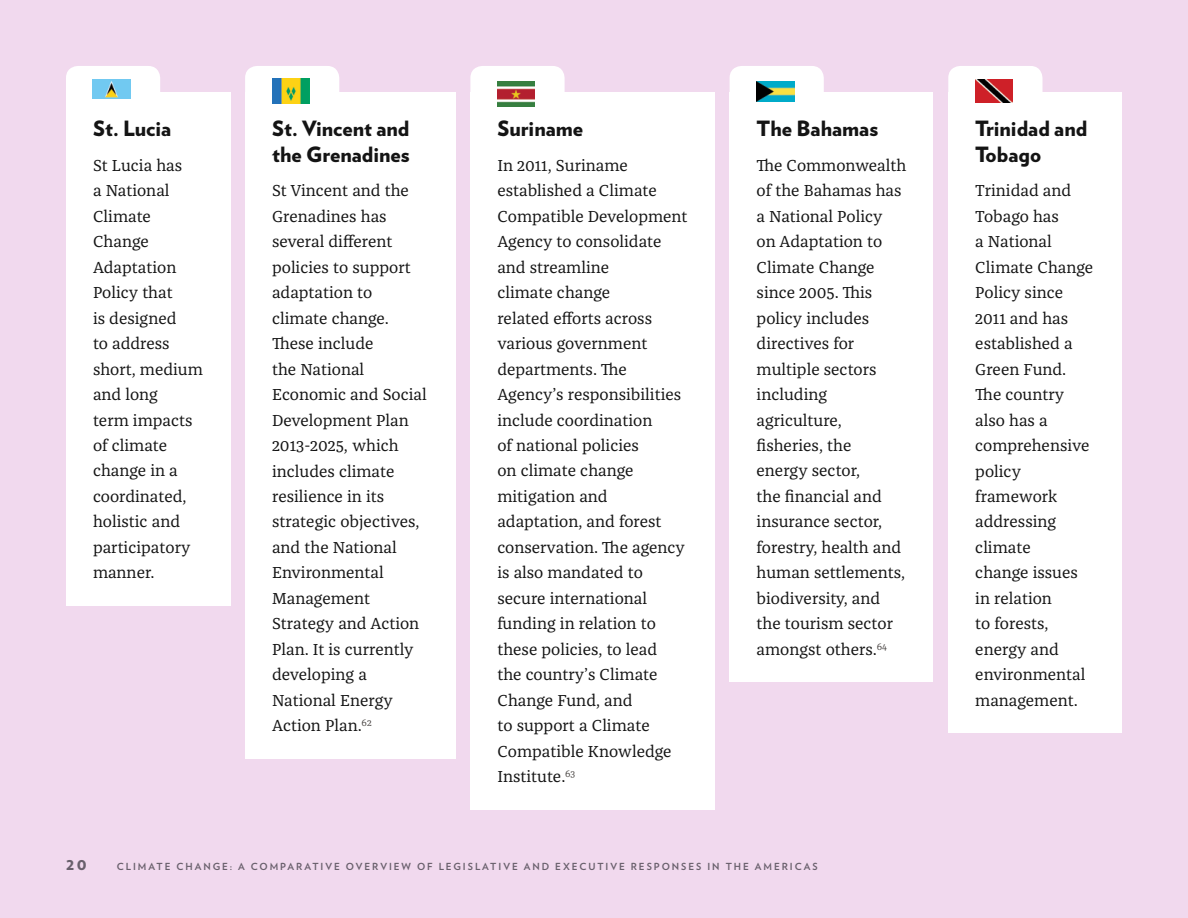
<style>
.page{position:relative;width:1188px;height:918px;background:#f1d9ee}
.page>*{position:absolute;margin:0;border:0;box-sizing:border-box;transform-origin:0 0}
.t1{font:900 21px/25.5px "Verlag";color:#141414}
.t2{font:16.5px/25.5px "Franziska Pro";color:#141414}
.t3{font:900 13.5px "Verlag";color:#707174}
.t4{font:700 9.75px "Verlag";letter-spacing:.2em;color:#707174}
</style>
<div class="page">
<div style="left:470px;top:92px;width:245px;height:718px;background:#fff"></div>
<div style="left:730px;top:92px;width:203px;height:590px;background:#fff"></div>
<div style="left:948px;top:92px;width:174px;height:641px;background:#fff"></div>
<div style="left:470px;top:66px;width:95px;height:43px;background:#fff;border-radius:12px"></div>
<div style="left:730px;top:66px;width:94px;height:43px;background:#fff;border-radius:12px"></div>
<div style="left:948px;top:66px;width:95px;height:43px;background:#fff;border-radius:12px"></div>
<img style="left:497px;top:81px;width:38px;height:25px">
<img style="left:757px;top:81px;width:37px;height:21px">
<img style="left:975px;top:80px;width:38px;height:22px">
<div style="left:66px;top:92px;width:164px;height:514px;background:#fff"></div>
<div style="left:245px;top:92px;width:210px;height:667px;background:#fff"></div>
<div style="left:66px;top:66px;width:94px;height:43px;background:#fff;border-radius:12px"></div>
<div style="left:245px;top:66px;width:94px;height:43px;background:#fff;border-radius:12px"></div>
<img style="left:93px;top:80px;width:37px;height:19px">
<img style="left:272px;top:78px;width:38px;height:25px">
<p class="t1" style="left:93px;top:115px;width:80px">St. Lucia</p>
<p class="t2" style="left:93px;top:152px;width:111px">St Lucia has<br>a National<br>Climate<br>Change<br>Adaptation<br>Policy that<br>is designed<br>to address short, medium and long<br>term impacts of climate change in a coordinated, holistic and participatory manner.</p>
<p class="t1" style="left:272px;top:115px;width:139px">St. Vincent and the Grenadines</p>
<p class="t2" style="left:272px;top:178px;width:156px">St Vincent and the<br>Grenadines has several different policies to support adaptation to climate change.<br>These include<br>the National<br>Economic and Social<br>Development Plan<br>2013-2025, which includes climate resilience in its strategic objectives, and the National<br>Environmental<br>Management<br>Strategy and Action<br>Plan. It is currently developing a<br>National Energy<br>Action Plan.<sup>62</sup></p>
<p class="t1" style="left:497px;top:115px;width:87px">Suriname</p>
<p class="t2" style="left:497px;top:152px;width:192px">In 2011, Suriname established a Climate<br>Compatible Development<br>Agency to consolidate and streamline<br>climate change<br>related efforts across various government departments. The<br>Agency’s responsibilities include coordination<br>of national policies<br>on climate change mitigation and adaptation, and forest conservation. The agency is also mandated to secure international funding in relation to these policies, to lead<br>the country’s Climate<br>Change Fund, and<br>to support a Climate<br>Compatible Knowledge<br>Institute.<sup>63</sup></p>
<p class="t1" style="left:757px;top:115px;width:123px">The Bahamas</p>
<p class="t2" style="left:757px;top:152px;width:151px">The Commonwealth of the Bahamas has a National Policy<br>on Adaptation to<br>Climate Change since 2005. This policy includes directives for multiple sectors including agriculture, fisheries, the energy sector,<br>the financial and insurance sector, forestry, health and human settlements, biodiversity, and the tourism sector amongst others.<sup>64</sup></p>
<p class="t3" style="left:66px;top:854px;width:22px">20</p>
<p class="t4" style="left:117px;top:859px;width:702px">CLIMATE CHANGE: A COMPARATIVE OVERVIEW OF LEGISLATIVE AND EXECUTIVE RESPONSES IN THE AMERICAS</p>
<p class="t1" style="left:975px;top:115px;width:114px">Trinidad and<br>Tobago</p>
<p class="t2" style="left:975px;top:178px;width:119px">Trinidad and<br>Tobago has<br>a National<br>Climate Change<br>Policy since<br>2011 and has established a<br>Green Fund.<br>The country also has a comprehensive policy framework addressing climate<br>change issues in relation<br>to forests, energy and environmental management.</p>
</div>
